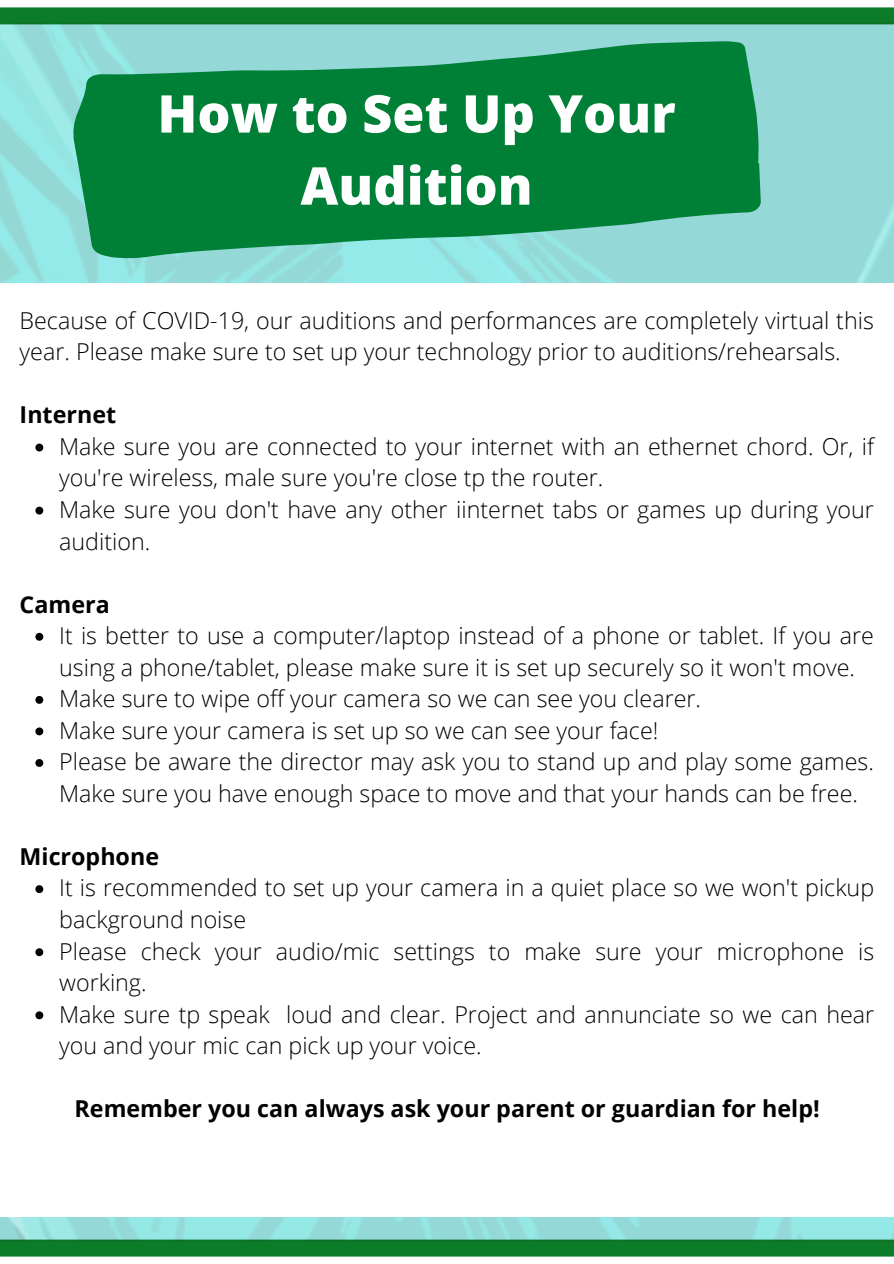
<style>
.page{position:relative;width:894px;height:1264px;background:#fff}
.page>*{position:absolute;margin:0;border:0;box-sizing:border-box;transform-origin:0 0}
.t1{font:800 52.05px/72px "Open Sans";color:#fff;text-align:center}
.t2{font:300 23.25px/31.5px "Open Sans";color:#000}
.t3{font:700 23.25px "Open Sans";color:#000}
</style>
<div class="page">
<img style="left:0;top:7px;width:893px;height:1250px">
<svg style="left:73px;top:41px;width:687px;height:218px;background:#1e9258"></svg>
<div style="left:0;top:283px;width:893px;height:934px;background:#fff"></div>
<svg style="left:35px;top:443px;width:8px;height:8px"></svg>
<svg style="left:35px;top:506px;width:8px;height:8px"></svg>
<svg style="left:35px;top:633px;width:8px;height:7px"></svg>
<svg style="left:35px;top:696px;width:8px;height:7px"></svg>
<svg style="left:35px;top:727px;width:8px;height:8px"></svg>
<svg style="left:35px;top:759px;width:8px;height:8px"></svg>
<svg style="left:35px;top:885px;width:8px;height:8px"></svg>
<svg style="left:35px;top:948px;width:8px;height:8px"></svg>
<svg style="left:35px;top:1011px;width:8px;height:8px"></svg>
<p class="t1" style="left:157px;top:76px;width:519px">How to Set Up Your<br>Audition</p>
<p class="t2" style="left:20px;top:304px;width:855px">Because of COVID-19, our auditions and performances are completely virtual this year. Please make sure to set up your technology prior to auditions/rehearsals.</p>
<p class="t3" style="left:20px;top:398px;width:98px">Internet</p>
<p class="t2" style="left:59px;top:430px;width:816px">Make sure you are connected to your internet with an ethernet chord. Or, if you're wireless, male sure you're close tp the router.</p>
<p class="t2" style="left:59px;top:493px;width:816px">Make sure you don't have any other iinternet tabs or games up during your audition.</p>
<p class="t3" style="left:20px;top:587px;width:92px">Camera</p>
<p class="t2" style="left:59px;top:619px;width:816px">It is better to use a computer/laptop instead of a phone or tablet. If you are using a phone/tablet, please make sure it is set up securely so it won't move.</p>
<p class="t2" style="left:59px;top:682px;width:643px">Make sure to wipe off your camera so we can see you clearer.</p>
<p class="t2" style="left:59px;top:714px;width:600px">Make sure your camera is set up so we can see your face!</p>
<p class="t2" style="left:59px;top:745px;width:816px">Please be aware the director may ask you to stand up and play some games.<br>Make sure you have enough space to move and that your hands can be free.</p>
<p class="t3" style="left:20px;top:840px;width:141px">Microphone</p>
<p class="t2" style="left:59px;top:871px;width:816px">It is recommended to set up your camera in a quiet place so we won't pickup background noise</p>
<p class="t2" style="left:59px;top:934px;width:816px">Please check your audio/mic settings to make sure your microphone is working.</p>
<p class="t2" style="left:59px;top:997px;width:816px">Make sure tp speak loud and clear. Project and annunciate so we can hear you and your mic can pick up your voice.</p>
<p class="t3" style="left:75px;top:1092px;width:746px">Remember you can always ask your parent or guardian for help!</p>
</div>
